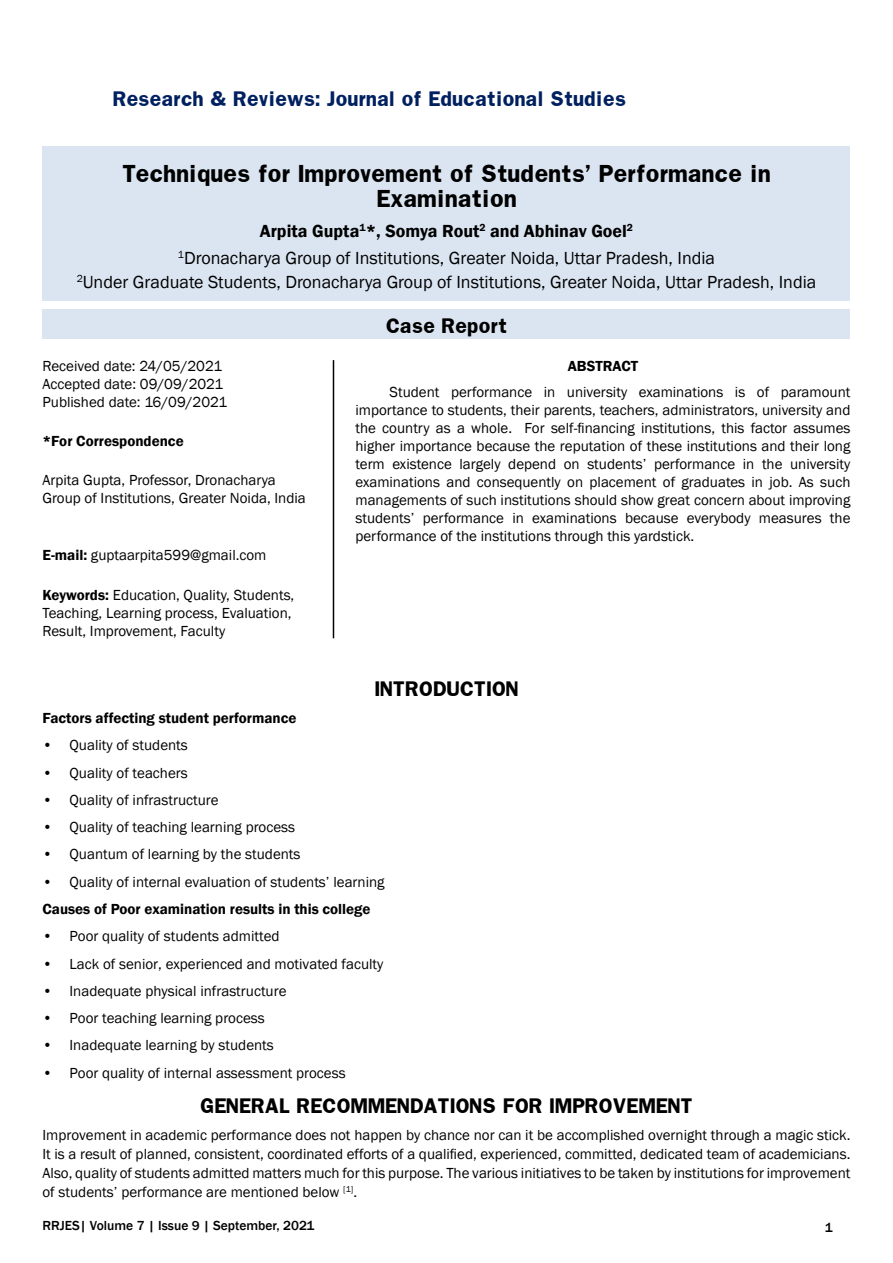
<style>
.page{position:relative;width:893px;height:1263px;background:#fff}
.page>*{position:absolute;margin:0;border:0;box-sizing:border-box;transform-origin:0 0}
.t1{font:700 21px/24.8px "Franklin";color:#000;text-align:center}
.t2{font:18px/27.5px "Franklin Gothic";color:#000;text-align:center}
.t3{font:700 18px "Franklin";color:#000}
.t4{font:700 18px "Franklin";color:#002060}
.t5{font:15px/18px "Franklin Gothic";color:#000}
.t6{font:600 15px "Franklin Gothic";color:#000}
.t7{font:500 13.5px "Franklin Gothic";color:#000}
.s1{font-weight:600}
</style>
<div class="page">
<div style="left:43px;top:146px;width:807px;height:154px;background:#dbe5f1"></div>
<div style="left:43px;top:309px;width:807px;height:30px;background:#dbe5f1"></div>
<hr style="left:333px;top:360px;width:1px;height:278px;background:#000">
<p class="t4" style="left:113px;top:86px;width:515px">Research &amp; Reviews: Journal of Educational Studies</p>
<h1 class="t1" style="left:122px;top:161px;width:650px">Techniques for Improvement of Students’ Performance in<br>Examination</h1>
<p class="t2" style="left:178px;top:218px;width:539px"><span class="s1">Arpita Gupta</span><sup>1</sup><span class="s1">*, Somya Rout</span><sup>2</sup> <span class="s1">and Abhinav Goel</span><sup>2<br></sup><sup>1</sup>Dronacharya Group of Institutions, Greater Noida, Uttar Pradesh, India</p>
<p class="t2" style="left:77px;top:268px;width:741px"><sup>2</sup>Under Graduate Students, Dronacharya Group of Institutions, Greater Noida, Uttar Pradesh, India</p>
<p class="t3" style="left:386px;top:313px;width:123px">Case Report</p>
<p class="t5" style="left:43px;top:357px;width:186px">Received date: 24/05/2021<br>Accepted date: 09/09/2021<br>Published date: 16/09/2021</p>
<p class="t6" style="left:43px;top:432px;width:143px">*For Correspondence</p>
<p class="t5" style="left:43px;top:471px;width:265px">Arpita Gupta, Professor, Dronacharya<br>Group of Institutions, Greater Noida, India</p>
<p class="t6" style="left:568px;top:356px;width:72px">ABSTRACT</p>
<p class="t5" style="left:355px;top:383px;width:496px;text-align:justify;text-indent:34px">Student performance in university examinations is of paramount importance to students, their parents, teachers, administrators, university and the country as a whole. For self-financing institutions, this factor assumes higher importance because the reputation of these institutions and their long term existence largely depend on students’ performance in the university examinations and consequently on placement of graduates in job. As such managements of such institutions should show great concern about improving students’ performance in examinations because everybody measures the performance of the institutions through this yardstick.</p>
<p class="t5" style="left:43px;top:547px;width:225px"><span class="s1">E-mail:</span> guptaarpita599@gmail.com</p>
<p class="t5" style="left:43px;top:587px;width:253px"><span class="s1">Keywords:</span> Education, Quality, Students,<br>Teaching, Learning process, Evaluation,<br>Result, Improvement, Faculty</p>
<p class="t3" style="left:374px;top:676px;width:146px">INTRODUCTION</p>
<p class="t6" style="left:43px;top:709px;width:256px">Factors affecting student performance</p>
<p class="t5" style="left:43px;top:737px;width:147px">• Quality of students</p>
<p class="t5" style="left:43px;top:764px;width:147px">• Quality of teachers</p>
<p class="t5" style="left:43px;top:791px;width:178px">• Quality of infrastructure</p>
<p class="t5" style="left:43px;top:818px;width:254px">• Quality of teaching learning process</p>
<p class="t5" style="left:43px;top:846px;width:260px">• Quantum of learning by the students</p>
<p class="t5" style="left:43px;top:873px;width:344px">• Quality of internal evaluation of students’ learning</p>
<p class="t6" style="left:43px;top:900px;width:330px">Causes of Poor examination results in this college</p>
<p class="t5" style="left:43px;top:927px;width:239px">• Poor quality of students admitted</p>
<p class="t5" style="left:43px;top:955px;width:342px">• Lack of senior, experienced and motivated faculty</p>
<p class="t5" style="left:43px;top:982px;width:245px">• Inadequate physical infrastructure</p>
<p class="t5" style="left:43px;top:1009px;width:224px">• Poor teaching learning process</p>
<p class="t5" style="left:43px;top:1036px;width:233px">• Inadequate learning by students</p>
<p class="t5" style="left:43px;top:1064px;width:305px">• Poor quality of internal assessment process</p>
<p class="t3" style="left:200px;top:1093px;width:494px">GENERAL RECOMMENDATIONS FOR IMPROVEMENT</p>
<p class="t5" style="left:43px;top:1126px;width:809px;line-height:18.9px;text-align:justify">Improvement in academic performance does not happen by chance nor can it be accomplished overnight through a magic stick.<br>It is a result of planned, consistent, coordinated efforts of a qualified, experienced, committed, dedicated team of academicians.<br>Also, quality of students admitted matters much for this purpose. The various initiatives to be taken by institutions for improvement of students’ performance are mentioned below <sup>[1]</sup>.</p>
<p class="t7" style="left:43px;top:1217px;width:274px">RRJES| Volume 7 | Issue 9 | September, 2021</p>
<p class="t7" style="left:825px;top:1219px;width:9px">1</p>
</div>
